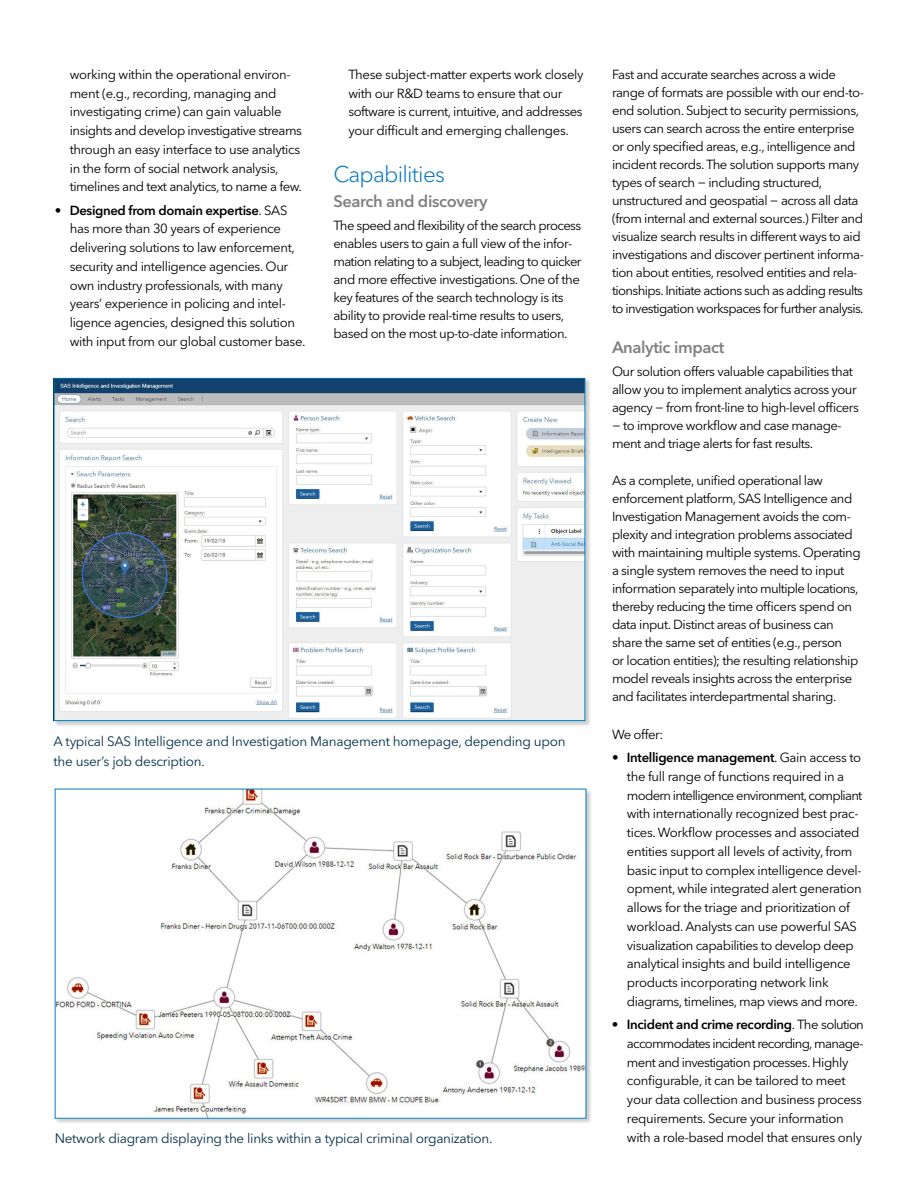
<style>
.page{position:relative;width:918px;height:1188px;background:#fff}
.page>*{position:absolute;margin:0;border:0;box-sizing:border-box;transform-origin:0 0}
.t1{font:300 22.5px "Avenir Next W1 G";letter-spacing:-.035em;color:#0074be}
.t2{font:600 16.5px "Avenir Next W1 G";letter-spacing:-.025em;color:#828181}
.t3{font:13.5px/19.5px "Avenir Next W1 G";letter-spacing:-.02em;color:#04304b}
.t4{font:13.2px/18.8px "Avenir Next W1 G";letter-spacing:-.04em;color:#000}
.s1{font-weight:600}
</style>
<div class="page">
<div style="left:54px;top:378px;width:537px;height:349px;background:#000;opacity:.2"></div>
<img style="left:56px;top:380px;width:527px;height:339px">
<div style="left:55px;top:789px;width:537px;height:336px;background:#000;opacity:.2"></div>
<img style="left:57px;top:791px;width:527px;height:326px">
<p class="t4" style="left:70px;top:65px;width:234px">working within the operational environ&shy;ment (e.g., recording, managing and investigating crime) can gain valuable insights and develop investigative streams through an easy interface to use analytics in the form of social network analysis, timelines and text analytics, to name a few.</p>
<p class="t4" style="left:70px;top:201px;width:237px;text-indent:-15px"><span class="s1">• Designed from domain expertise</span>. SAS has more than 30 years of experience delivering solutions to law enforcement, security and intelligence agencies. Our own industry professionals, with many years’ experience in policing and intel&shy;ligence agencies, designed this solution with input from our global customer base.</p>
<p class="t4" style="left:348px;top:65px;width:237px">These subject-matter experts work closely with our R&amp;D teams to ensure that our software is current, intuitive, and addresses your difficult and emerging challenges.</p>
<h1 class="t1" style="left:333px;top:160px;width:113px">Capabilities</h1>
<p class="t2" style="left:333px;top:191px;width:156px">Search and discovery</p>
<p class="t4" style="left:333px;top:216px;width:250px;line-height:18px">The speed and flexibility of the search process enables users to gain a full view of the infor&shy;mation relating to a subject, leading to quicker and more effective investigations. One of the key features of the search technology is its ability to provide real-time results to users, based on the most up-to-date information.</p>
<p class="t3" style="left:54px;top:732px;width:513px">A typical SAS Intelligence and Investigation Management homepage, depending upon the user’s job description.</p>
<p class="t3" style="left:55px;top:1128px;width:439px">Network diagram displaying the links within a typical criminal organization.</p>
<p class="t4" style="left:612px;top:65px;width:253px;line-height:18px">Fast and accurate searches across a wide range of formats are possible with our end-to&shy;end solution. Subject to security permissions, users can search across the entire enterprise or only specified areas, e.g., intelligence and incident records. The solution supports many types of search − including structured, unstructured and geospatial − across all data (from internal and external sources.) Filter and visualize search results in different ways to aid investigations and discover pertinent informa&shy;tion about entities, resolved entities and rela&shy;tionships. Initiate actions such as adding results to investigation workspaces for further analysis.</p>
<p class="t2" style="left:612px;top:338px;width:114px">Analytic impact</p>
<p class="t4" style="left:612px;top:362px;width:248px;line-height:18px">Our solution offers valuable capabilities that allow you to implement analytics across your agency − from front-line to high-level officers − to improve workflow and case manage&shy;ment and triage alerts for fast results.</p>
<p class="t4" style="left:612px;top:472px;width:250px;line-height:18px">As a complete, unified operational law enforcement platform, SAS Intelligence and Investigation Management avoids the com&shy;plexity and integration problems associated with maintaining multiple systems. Operating a single system removes the need to input information separately into multiple locations, thereby reducing the time officers spend on data input. Distinct areas of business can share the same set of entities (e.g., person<br>or location entities); the resulting relationship model reveals insights across the enterprise and facilitates interdepartmental sharing.</p>
<p class="t4" style="left:612px;top:725px;width:53px">We offer:</p>
<p class="t4" style="left:627px;top:748px;width:237px;text-indent:-15px"><span class="s1">• Intelligence management</span>. Gain access to the full range of functions required in a modern intelligence environment, compliant with internationally recognized best prac&shy;tices. Workflow processes and associated entities support all levels of activity, from basic input to complex intelligence devel&shy;opment, while integrated alert generation allows for the triage and prioritization of workload. Analysts can use powerful SAS visualization capabilities to develop deep analytical insights and build intelligence products incorporating network link diagrams, timelines, map views and more.</p>
<p class="t4" style="left:627px;top:1015px;width:238px;text-indent:-15px"><span class="s1">• Incident and crime recording</span>. The solution accommodates incident recording, manage&shy;ment and investigation processes. Highly configurable, it can be tailored to meet your data collection and business process requirements. Secure your information with a role-based model that ensures only</p>
</div>
